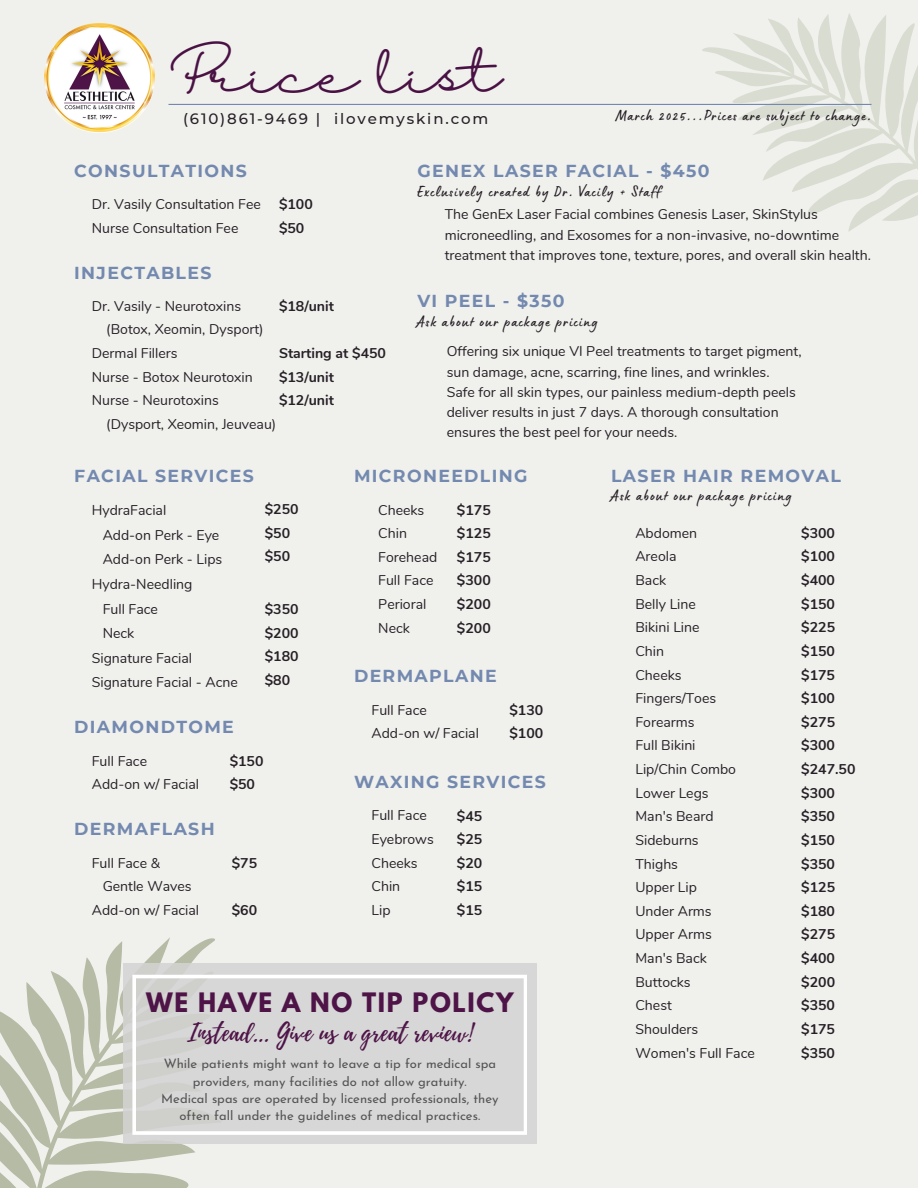
<style>
.page{position:relative;width:918px;height:1188px;background:#f0f1ed}
.page>*{position:absolute;margin:0;border:0;box-sizing:border-box;transform-origin:0 0}
.t1{font:48.75px "Halimun";color:#4a1244}
.t2{font:24.6px "Playlist Script";color:#4e1347}
.t3{font:700 23.7px "League Spartan";letter-spacing:.07em;color:#4e1347}
.t4{font:700 17.25px "Montserrat";letter-spacing:.08em;color:#7489af}
.t5{font:15.75px "Lumios Marker";letter-spacing:.08em;color:#272027}
.t6{font:500 15px "Montserrat";letter-spacing:.125em;color:#272027}
.t7{font:14.1px/20.2px "Nunito";color:#272027}
.t8{font:700 14.1px/23.7px "Nunito";color:#272027}
.t9{font:13.05px/17.2px "Josefin Sans";color:#545454;text-align:center}
</style>
<div class="page">
<svg style="left:0;top:937px;width:330px;height:251px"></svg>
<svg style="left:661px;top:13px;width:257px;height:219px"></svg>
<hr style="left:168px;top:104px;width:704px;height:1px;background:#7489af">
<img style="left:45px;top:24px;width:109px;height:109px">
<div style="left:123px;top:964px;width:413px;height:180px;background:#d3d3d3"></div>
<svg style="left:132px;top:975px;width:395px;height:160px"></svg>
<p class="t1" style="left:169px;top:47px;width:335px">Price list</p>
<p class="t6" style="left:183px;top:109px;width:307px">(610)861-9469 | ilovemyskin.com</p>
<p class="t5" style="left:616px;top:111px;width:257px">March 2025...Prices are subject to change.</p>
<h6 class="t4" style="left:74px;top:160px;width:174px">CONSULTATIONS</h6>
<p class="t7" style="left:92px;top:195px;width:171px">Dr. Vasily Consultation Fee</p>
<p class="t7" style="left:92px;top:218px;width:148px">Nurse Consultation Fee</p>
<h6 class="t4" style="left:74px;top:263px;width:139px">INJECTABLES</h6>
<p class="t8" style="left:279px;top:193px;width:35px">$100 $50</p>
<p class="t8" style="left:279px;top:294px;width:56px">$18/unit</p>
<p class="t8" style="left:279px;top:341px;width:109px">Starting at $450 $13/unit $12/unit</p>
<h6 class="t7" style="left:92px;top:296px;width:151px">Dr. Vasily - Neurotoxins</h6>
<h4 class="t7" style="left:106px;top:319px;width:159px">(Botox, Xeomin, Dysport)</h4>
<p class="t7" style="left:92px;top:343px;width:87px">Dermal Fillers</p>
<p class="t7" style="left:92px;top:367px;width:163px">Nurse - Botox Neurotoxin</p>
<p class="t7" style="left:92px;top:390px;width:128px">Nurse - Neurotoxins</p>
<p class="t7" style="left:106px;top:414px;width:172px">(Dysport, Xeomin, Jeuveau)</p>
<p class="t4" style="left:417px;top:160px;width:294px">GENEX LASER FACIAL - $450</p>
<p class="t5" style="left:417px;top:186px;width:245px">Exclusively created by Dr. Vacily + Staff</p>
<h4 class="t7" style="left:445px;top:205px;width:428px">The GenEx Laser Facial combines Genesis Laser, SkinStylus microneedling, and Exosomes for a non-invasive, no-downtime treatment that improves tone, texture, pores, and overall skin health.</h4>
<p class="t4" style="left:417px;top:290px;width:149px">VI PEEL - $350</p>
<h6 class="t5" style="left:417px;top:316px;width:182px">Ask about our package pricing</h6>
<h4 class="t7" style="left:447px;top:342px;width:356px">Offering six unique VI Peel treatments to target pigment, sun damage, acne, scarring, fine lines, and wrinkles.</h4>
<p class="t7" style="left:447px;top:382px;width:351px">Safe for all skin types, our painless medium-depth peels deliver results in just 7 days. A thorough consultation ensures the best peel for your needs.</p>
<h4 class="t4" style="left:74px;top:465px;width:181px">FACIAL SERVICES</h4>
<p class="t7" style="left:92px;top:500px;width:76px">HydraFacial</p>
<p class="t7" style="left:103px;top:525px;width:118px">Add-on Perk - Eye</p>
<p class="t7" style="left:103px;top:550px;width:121px">Add-on Perk - Lips</p>
<p class="t7" style="left:92px;top:574px;width:102px">Hydra-Needling</p>
<h6 class="t7" style="left:103px;top:599px;width:57px">Full Face</h6>
<h6 class="t7" style="left:103px;top:623px;width:33px">Neck</h6>
<h4 class="t7" style="left:92px;top:648px;width:102px">Signature Facial</h4>
<p class="t7" style="left:92px;top:673px;width:148px">Signature Facial - Acne</p>
<p class="t8" style="left:265px;top:498px;width:35px">$250 $50 $50</p>
<h6 class="t8" style="left:265px;top:598px;width:35px;text-align:justify">$350 $200 $180 $80</h6>
<p class="t4" style="left:74px;top:717px;width:161px">DIAMONDTOME</p>
<p class="t7" style="left:92px;top:751px;width:57px">Full Face</p>
<p class="t7" style="left:92px;top:774px;width:109px">Add-on w/ Facial</p>
<h4 class="t4" style="left:74px;top:819px;width:142px">DERMAFLASH</h4>
<h6 class="t7" style="left:92px;top:853px;width:70px">Full Face &amp;</h6>
<h4 class="t7" style="left:103px;top:877px;width:90px">Gentle Waves</h4>
<h5 class="t7" style="left:92px;top:900px;width:109px">Add-on w/ Facial</h5>
<p class="t8" style="left:230px;top:749px;width:35px">$150 $50</p>
<p class="t8" style="left:232px;top:851px;width:27px">$75</p>
<p class="t8" style="left:232px;top:899px;width:27px">$60</p>
<h6 class="t4" style="left:354px;top:465px;width:175px">MICRONEEDLING</h6>
<h4 class="t7" style="left:378px;top:500px;width:48px">Cheeks</h4>
<p class="t7" style="left:378px;top:523px;width:30px">Chin</p>
<p class="t7" style="left:378px;top:547px;width:61px">Forehead</p>
<p class="t7" style="left:378px;top:571px;width:57px">Full Face</p>
<p class="t7" style="left:378px;top:594px;width:50px">Perioral</p>
<p class="t7" style="left:378px;top:618px;width:33px">Neck</p>
<p class="t8" style="left:457px;top:498px;width:35px;text-align:justify">$175 $125 $175 $300 $200 $200</p>
<p class="t4" style="left:354px;top:666px;width:144px">DERMAPLANE</p>
<h6 class="t7" style="left:372px;top:700px;width:57px">Full Face</h6>
<h4 class="t7" style="left:372px;top:724px;width:109px">Add-on w/ Facial</h4>
<h5 class="t8" style="left:509px;top:698px;width:35px">$130 $100</h5>
<p class="t4" style="left:354px;top:771px;width:193px">WAXING SERVICES</p>
<h1 class="t7" style="left:372px;top:806px;width:57px">Full Face</h1>
<p class="t7" style="left:372px;top:829px;width:64px">Eyebrows</p>
<h5 class="t7" style="left:372px;top:853px;width:48px">Cheeks</h5>
<h6 class="t7" style="left:372px;top:876px;width:30px">Chin</h6>
<h4 class="t7" style="left:372px;top:900px;width:21px">Lip</h4>
<p class="t8" style="left:457px;top:804px;width:27px;text-align:justify">$45 $25 $20 $15 $15</p>
<p class="t3" style="left:146px;top:991px;width:369px">WE HAVE A NO TIP POLICY</p>
<p class="t2" style="left:187px;top:1015px;width:287px">Instead... Give us a great review!</p>
<p class="t9" style="left:164px;top:1056px;width:334px">While patients might want to leave a tip for medical spa providers, many facilities do not allow gratuity.</p>
<p class="t9" style="left:161px;top:1091px;width:339px">Medical spas are operated by licensed professionals, they often fall under the guidelines of medical practices.</p>
<p class="t4" style="left:611px;top:465px;width:231px">LASER HAIR REMOVAL</p>
<p class="t5" style="left:611px;top:490px;width:182px">Ask about our package pricing</p>
<p class="t7" style="left:635px;top:523px;width:63px">Abdomen</p>
<p class="t7" style="left:635px;top:547px;width:43px">Areola</p>
<h6 class="t7" style="left:635px;top:570px;width:32px">Back</h6>
<p class="t7" style="left:635px;top:594px;width:62px">Belly Line</p>
<h2 class="t7" style="left:635px;top:618px;width:66px">Bikini Line</h2>
<p class="t7" style="left:635px;top:641px;width:30px">Chin</p>
<p class="t7" style="left:635px;top:665px;width:48px">Cheeks</p>
<p class="t7" style="left:635px;top:688px;width:82px">Fingers/Toes</p>
<h4 class="t7" style="left:635px;top:712px;width:61px">Forearms</h4>
<h5 class="t7" style="left:635px;top:736px;width:62px">Full Bikini</h5>
<p class="t7" style="left:635px;top:759px;width:102px">Lip/Chin Combo</p>
<p class="t7" style="left:635px;top:783px;width:75px">Lower Legs</p>
<p class="t7" style="left:635px;top:807px;width:80px">Man's Beard</p>
<p class="t7" style="left:635px;top:830px;width:65px">Sideburns</p>
<p class="t7" style="left:635px;top:854px;width:44px">Thighs</p>
<p class="t7" style="left:635px;top:877px;width:63px">Upper Lip</p>
<p class="t7" style="left:635px;top:901px;width:78px">Under Arms</p>
<p class="t7" style="left:635px;top:925px;width:78px">Upper Arms</p>
<p class="t7" style="left:635px;top:948px;width:73px">Man's Back</p>
<p class="t7" style="left:635px;top:972px;width:57px">Buttocks</p>
<p class="t7" style="left:635px;top:996px;width:38px">Chest</p>
<p class="t7" style="left:635px;top:1019px;width:64px">Shoulders</p>
<p class="t7" style="left:635px;top:1043px;width:121px">Women's Full Face</p>
<p class="t8" style="left:801px;top:521px;width:56px">$300 $100 $400 $150 $225 $150 $175 $100 $275 $300 $247.50 $300 $350 $150 $350 $125 $180 $275 $400 $200 $350 $175 $350</p>
</div>
